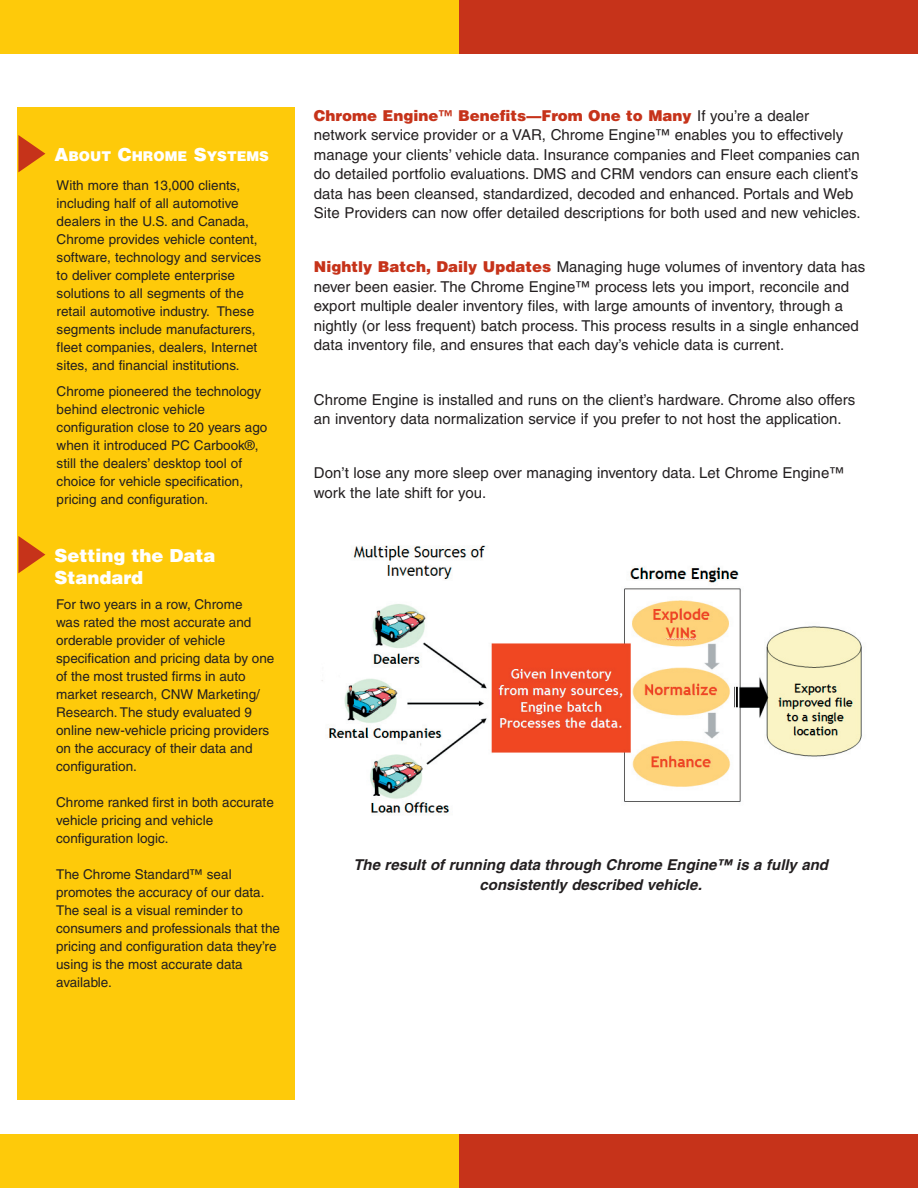
<style>
.page{position:relative;width:918px;height:1188px;background:#fff}
.page>*{position:absolute;margin:0;border:0;box-sizing:border-box;transform-origin:0 0}
.t1{font:900 18px/21.6px "Helvetica";color:#fff}
.t2{font:15px/19.5px "Helvetica";color:#231f20}
.t3{font:italic 700 15px/19.5px "Helvetica";color:#231f20;text-align:center}
.t4{font:13.5px/18px "Helvetica";color:#231f20}
.t5{font:900 13.5px "Helvetica";color:#fff}
.s1{font-size:18px}
.s2{font-weight:900;color:#c6331a}
</style>
<div class="page">
<div style="left:0;top:0;width:459px;height:54px;background:#feca0a"></div>
<div style="left:459px;top:0;width:459px;height:54px;background:#c6331a"></div>
<div style="left:0;top:1134px;width:459px;height:54px;background:#feca0a"></div>
<div style="left:459px;top:1134px;width:459px;height:54px;background:#c6331a"></div>
<div style="left:17px;top:107px;width:277px;height:993px;background:#feca0a"></div>
<img style="left:321px;top:545px;width:541px;height:268px">
<svg style="left:18px;top:135px;width:27px;height:37px"></svg>
<svg style="left:18px;top:536px;width:27px;height:37px"></svg>
<p class="t5" style="left:54px;top:148px;width:216px"><span class="s1">A</span>BOUT <span class="s1">C</span>HROME <span class="s1">S</span>YSTEMS</p>
<p class="t4" style="left:57px;top:177px;width:206px">With more than 13,000 clients, including half of all automotive dealers in the U.S. and Canada, Chrome provides vehicle content, software, technology and services to deliver complete enterprise solutions to all segments of the retail automotive industry. These segments include manufacturers, fleet companies, dealers, Internet sites, and financial institutions.</p>
<p class="t4" style="left:57px;top:382px;width:212px">Chrome pioneered the technology behind electronic vehicle configuration close to 20 years ago when it introduced PC Carbook®, still the dealers’ desktop tool of choice for vehicle specification, pricing and configuration.</p>
<h1 class="t1" style="left:54px;top:545px;width:162px">Setting the Data<br>Standard</h1>
<p class="t4" style="left:56px;top:595px;width:220px">For two years in a row, Chrome<br>was rated the most accurate and orderable provider of vehicle specification and pricing data by one of the most trusted firms in auto market research, CNW Marketing/<br>Research. The study evaluated 9 online new-vehicle pricing providers on the accuracy of their data and configuration.</p>
<p class="t4" style="left:56px;top:793px;width:219px">Chrome ranked first in both accurate vehicle pricing and vehicle configuration logic.</p>
<p class="t4" style="left:56px;top:865px;width:225px">The Chrome Standard™ seal promotes the accuracy of our data.<br>The seal is a visual reminder to consumers and professionals that the pricing and configuration data they’re using is the most accurate data available.</p>
<p class="t2" style="left:314px;top:106px;width:548px"><span class="s2">Chrome Engine™ Benefits—From One to Many</span> If you’re a dealer network service provider or a VAR, Chrome Engine™ enables you to effectively manage your clients’ vehicle data. Insurance companies and Fleet companies can do detailed portfolio evaluations. DMS and CRM vendors can ensure each client’s data has been cleansed, standardized, decoded and enhanced. Portals and Web Site Providers can now offer detailed descriptions for both used and new vehicles.</p>
<p class="t2" style="left:314px;top:257px;width:553px"><span class="s2">Nightly Batch, Daily Updates</span> Managing huge volumes of inventory data has never been easier. The Chrome Engine™ process lets you import, reconcile and export multiple dealer inventory files, with large amounts of inventory, through a nightly (or less frequent) batch process. This process results in a single enhanced data inventory file, and ensures that each day’s vehicle data is current.</p>
<p class="t2" style="left:314px;top:390px;width:543px">Chrome Engine is installed and runs on the client’s hardware. Chrome also offers an inventory data normalization service if you prefer to not host the application.</p>
<p class="t2" style="left:314px;top:463px;width:532px">Don’t lose any more sleep over managing inventory data. Let Chrome Engine™ work the late shift for you.</p>
<p class="t3" style="left:353px;top:855px;width:476px">The result of running data through Chrome Engine™ is a fully and consistently described vehicle.</p>
</div>
